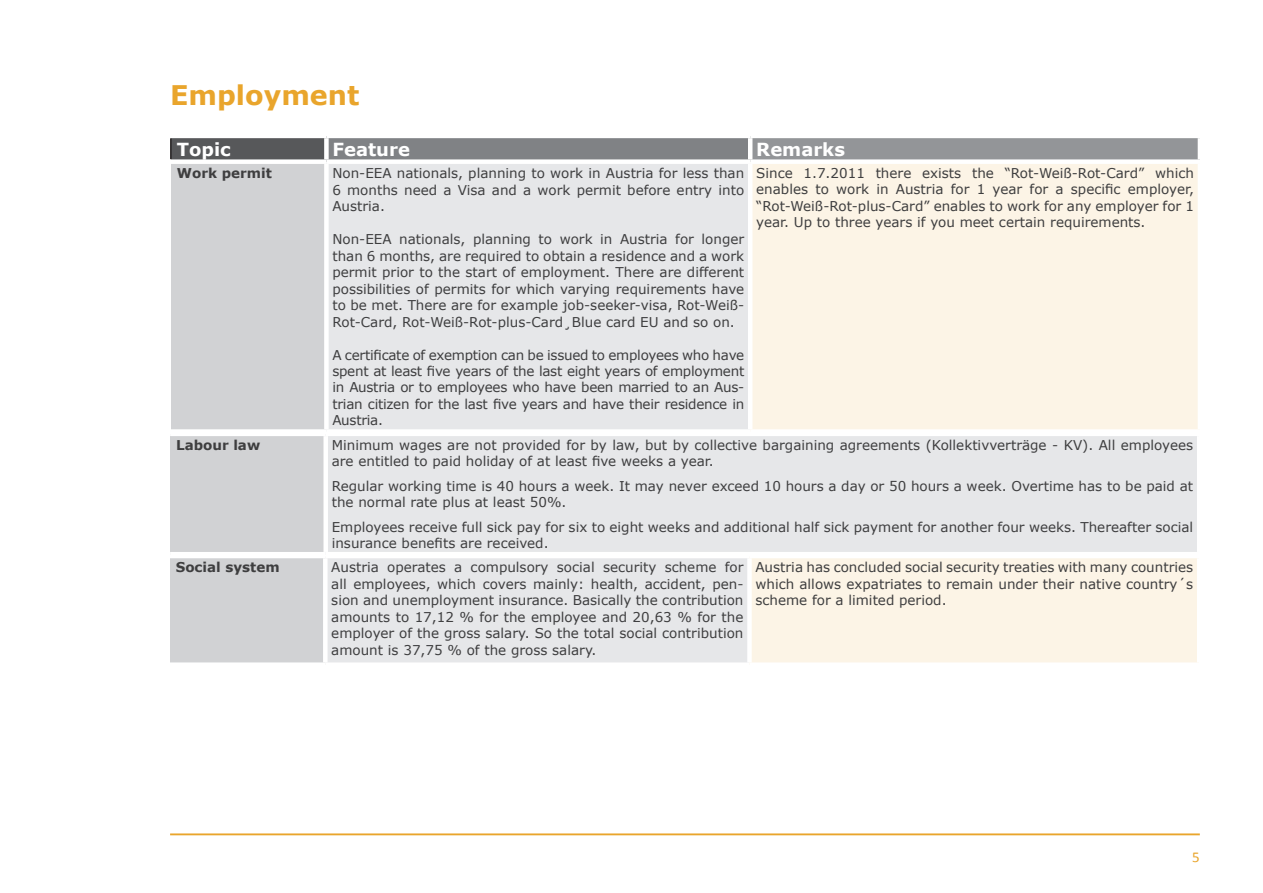
<style>
.page{position:relative;width:1263px;height:893px;background:#fff}
.page>*{position:absolute;margin:0;border:0;box-sizing:border-box;transform-origin:0 0}
.t1{font:700 27px "Verdana";color:#e9a52c}
.t2{font:700 18px "Verdana";color:#fff}
.t3{font:15px "Calibri";color:#e9a52c}
.t4{font:13.5px/16.5px "Verdana";color:#3e3e3f;text-align:justify}
.t5{font:700 13.5px "Verdana";color:#3e3e3f}
</style>
<div class="page">
<hr style="left:170px;top:833px;width:1030px;height:2px;background:#e9a52c">
<div style="left:171px;top:136px;width:155px;height:26px;background:#57585a"></div>
<div style="left:326px;top:136px;width:424px;height:26px;background:#808285"></div>
<div style="left:750px;top:136px;width:450px;height:26px;background:#939598"></div>
<div style="left:171px;top:162px;width:155px;height:269px;background:#d1d2d4"></div>
<div style="left:326px;top:162px;width:424px;height:269px;background:#e6e7e9"></div>
<div style="left:750px;top:162px;width:450px;height:269px;background:#fcf4e6"></div>
<hr style="left:170px;top:138px;width:2px;height:21px;background:#231f20">
<hr style="left:170px;top:134px;width:156px;height:4px;background:#fff">
<hr style="left:326px;top:134px;width:424px;height:4px;background:#fff">
<div style="left:324px;top:138px;width:5px;height:21px;background:#fff"></div>
<hr style="left:750px;top:134px;width:452px;height:4px;background:#fff">
<hr style="left:748px;top:138px;width:4px;height:21px;background:#fff">
<hr style="left:1198px;top:138px;width:4px;height:21px;background:#fff">
<div style="left:170px;top:159px;width:156px;height:5px;background:#fff"></div>
<div style="left:326px;top:159px;width:424px;height:5px;background:#fff"></div>
<div style="left:324px;top:164px;width:5px;height:265px;background:#fff"></div>
<div style="left:750px;top:159px;width:452px;height:5px;background:#fff"></div>
<hr style="left:748px;top:164px;width:4px;height:265px;background:#fff">
<hr style="left:1198px;top:164px;width:4px;height:265px;background:#fff">
<div style="left:171px;top:429px;width:155px;height:5px;background:#fff"></div>
<div style="left:326px;top:429px;width:424px;height:5px;background:#fff"></div>
<div style="left:750px;top:429px;width:452px;height:5px;background:#fff"></div>
<div style="left:170px;top:556px;width:155px;height:109px;background:#d1d2d4"></div>
<div style="left:325px;top:556px;width:424px;height:109px;background:#e6e7e9"></div>
<div style="left:749px;top:556px;width:450px;height:109px;background:#fcf4e6"></div>
<hr style="left:170px;top:554px;width:155px;height:4px;background:#fff">
<hr style="left:325px;top:554px;width:424px;height:4px;background:#fff">
<div style="left:323px;top:558px;width:5px;height:104px;background:#fff"></div>
<hr style="left:749px;top:554px;width:452px;height:4px;background:#fff">
<div style="left:747px;top:558px;width:5px;height:104px;background:#fff"></div>
<hr style="left:1197px;top:558px;width:4px;height:104px;background:#fff">
<div style="left:170px;top:662px;width:155px;height:5px;background:#fff"></div>
<div style="left:325px;top:662px;width:424px;height:5px;background:#fff"></div>
<div style="left:749px;top:662px;width:452px;height:5px;background:#fff"></div>
<div style="left:170px;top:434px;width:156px;height:120px;background:#d1d2d4"></div>
<div style="left:326px;top:434px;width:873px;height:120px;background:#e6e7e9"></div>
<hr style="left:170px;top:432px;width:156px;height:4px;background:#fff">
<hr style="left:326px;top:432px;width:875px;height:4px;background:#fff">
<div style="left:323px;top:436px;width:5px;height:116px;background:#fff"></div>
<hr style="left:1197px;top:436px;width:4px;height:116px;background:#fff">
<hr style="left:170px;top:552px;width:156px;height:4px;background:#fff">
<hr style="left:326px;top:552px;width:875px;height:4px;background:#fff">
<h1 class="t1" style="left:170px;top:76px;width:191px">Employment</h1>
<h2 class="t2" style="left:177px;top:136px;width:55px">Topic</h2>
<h2 class="t2" style="left:332px;top:136px;width:79px">Feature</h2>
<h2 class="t2" style="left:756px;top:136px;width:90px">Remarks</h2>
<p class="t5" style="left:177px;top:164px;width:97px">Work permit</p>
<p class="t4" style="left:332px;top:165px;width:413px">Non-EEA nationals, planning to work in Austria for less than 6 months need a Visa and a work permit before entry into Austria.</p>
<p class="t4" style="left:332px;top:231px;width:413px">Non-EEA nationals, planning to work in Austria for longer than 6 months, are required to obtain a residence and a work permit prior to the start of employment. There are different possibilities of permits for which varying requirements have to be met. There are for example job-seeker-visa, Rot-Weiß-Rot-Card, Rot-Weiß-Rot-plus-Card¸Blue card EU and so on.</p>
<p class="t4" style="left:332px;top:346px;width:413px">A certificate of exemption can be issued to employees who have spent at least five years of the last eight years of employment in Austria or to employees who have been married to an Aus&shy;trian citizen for the last five years and have their residence in Austria.</p>
<p class="t4" style="left:756px;top:165px;width:439px">Since 1.7.2011 there exists the “Rot-Weiß-Rot-Card” which enables to work in Austria for 1 year for a specific employer, “Rot-Weiß-Rot-plus-Card” enables to work for any employer for 1 year. Up to three years if you meet certain requirements.</p>
<p class="t5" style="left:176px;top:436px;width:86px">Labour law</p>
<p class="t4" style="left:332px;top:437px;width:863px">Minimum wages are not provided for by law, but by collective bargaining agreements (Kollektivverträge - KV). All employees are entitled to paid holiday of at least five weeks a year.</p>
<p class="t4" style="left:332px;top:478px;width:863px">Regular working time is 40 hours a week. It may never exceed 10 hours a day or 50 hours a week. Overtime has to be paid at the normal rate plus at least 50%.</p>
<p class="t4" style="left:332px;top:519px;width:863px">Employees receive full sick pay for six to eight weeks and additional half sick payment for another four weeks. Thereafter social insurance benefits are received.</p>
<p class="t5" style="left:176px;top:558px;width:105px">Social system</p>
<p class="t4" style="left:331px;top:559px;width:414px">Austria operates a compulsory social security scheme for all employees, which covers mainly: health, accident, pen&shy;sion and unemployment insurance. Basically the contribution amounts to 17,12 % for the employee and 20,63 % for the employer of the gross salary. So the total social contribution amount is 37,75 % of the gross salary.</p>
<p class="t4" style="left:755px;top:559px;width:439px">Austria has concluded social security treaties with many countries which allows expatriates to remain under their native country´s scheme for a limited period.</p>
<p class="t3" style="left:1192px;top:847px;width:9px">5</p>
</div>
